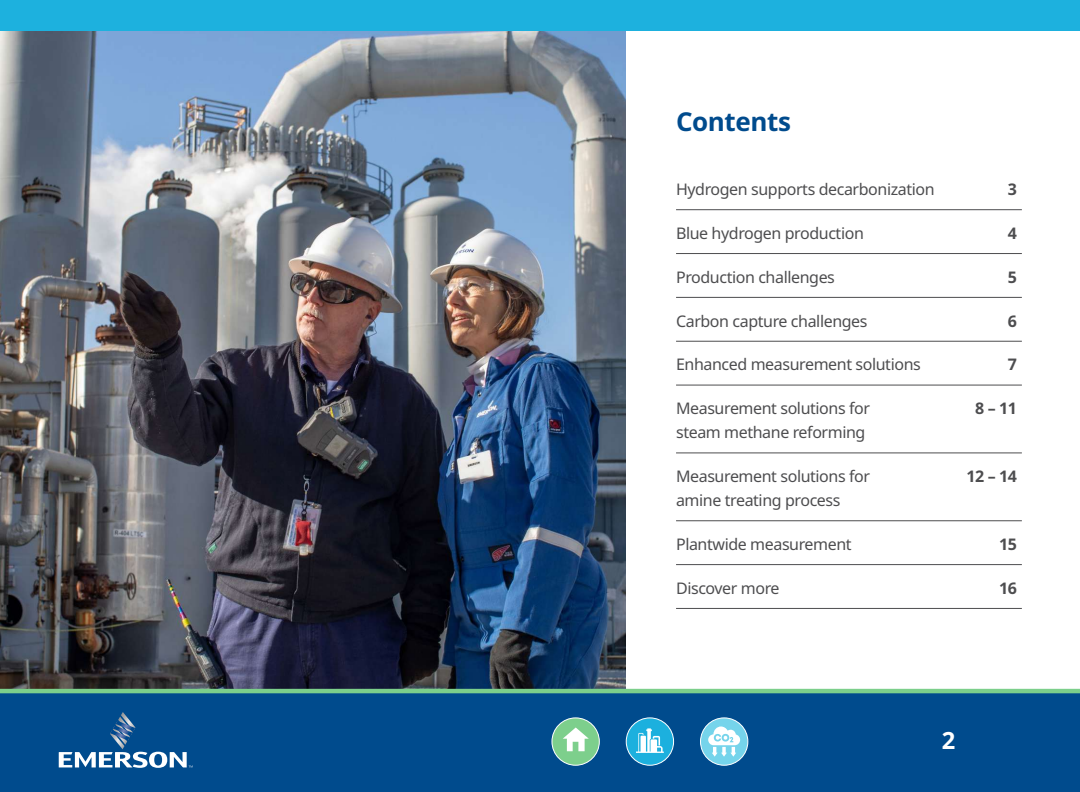
<style>
.page{position:relative;width:1080px;height:792px;background:#fff}
.page>*{position:absolute;margin:0;border:0;box-sizing:border-box;transform-origin:0 0}
.t1{font:700 26px "Noto Sans";letter-spacing:-.015em;color:#004b8d}
.t2{font:700 23.7px "Noto Sans";color:#fff}
.t3{font:16px "Noto Sans";letter-spacing:-.025em;color:#4d4d4f}
.t4{font:700 16px "Noto Sans";letter-spacing:-.025em;color:#4d4d4f}
</style>
<div class="page">
<img style="left:0;top:31px;width:625px;height:658px">
<div style="left:0;top:693px;width:1080px;height:99px;background:#004b8d"></div>
<svg style="left:59px;top:712px;width:134px;height:56px"></svg>
<div style="left:552px;top:718px;width:47px;height:47px;background:#7dcf8c;border-radius:50%"></div>
<div style="left:551px;top:717px;width:49px;height:49px;border:1px solid #fff;border-radius:50%"></div>
<svg style="left:563px;top:727px;width:26px;height:24px"></svg>
<div style="left:701px;top:718px;width:47px;height:47px;background:#75d4eb;border-radius:50%"></div>
<div style="left:700px;top:717px;width:48px;height:49px;border:1px solid #fff;border-radius:50%"></div>
<svg style="left:708px;top:727px;width:32px;height:30px"></svg>
<div style="left:626px;top:718px;width:48px;height:47px;background:#1cb0de;border-radius:50%"></div>
<div style="left:626px;top:717px;width:48px;height:49px;border:1px solid #fff;border-radius:50%"></div>
<svg style="left:636px;top:728px;width:28px;height:25px"></svg>
<div style="left:0;top:0;width:1080px;height:31px;background:#1db1de"></div>
<hr style="left:0;top:689px;width:1080px;height:4px;background:#7ccf8b">
<hr style="left:676px;top:209px;width:346px;height:1px;background:#4d4d4f">
<hr style="left:676px;top:253px;width:346px;height:1px;background:#4d4d4f">
<hr style="left:676px;top:297px;width:346px;height:1px;background:#4d4d4f">
<hr style="left:676px;top:341px;width:346px;height:1px;background:#4d4d4f">
<hr style="left:676px;top:385px;width:346px;height:1px;background:#4d4d4f">
<hr style="left:676px;top:452px;width:346px;height:1px;background:#4d4d4f">
<hr style="left:676px;top:520px;width:346px;height:1px;background:#4d4d4f">
<hr style="left:676px;top:564px;width:346px;height:1px;background:#4d4d4f">
<hr style="left:676px;top:608px;width:346px;height:1px;background:#4d4d4f">
<h1 class="t1" style="left:676px;top:107px;width:116px">Contents</h1>
<p class="t3" style="left:676px;top:180px;width:260px">Hydrogen supports decarbonization</p>
<p class="t4" style="left:1008px;top:180px;width:11px">3</p>
<p class="t3" style="left:676px;top:224px;width:189px">Blue hydrogen production</p>
<p class="t4" style="left:1008px;top:224px;width:11px">4</p>
<p class="t3" style="left:676px;top:268px;width:160px">Production challenges</p>
<p class="t4" style="left:1008px;top:268px;width:11px">5</p>
<p class="t3" style="left:676px;top:312px;width:193px">Carbon capture challenges</p>
<p class="t4" style="left:1008px;top:312px;width:11px">6</p>
<p class="t3" style="left:676px;top:356px;width:246px">Enhanced measurement solutions</p>
<p class="t4" style="left:1008px;top:356px;width:11px">7</p>
<p class="t3" style="left:676px;top:399px;width:196px">Measurement solutions for</p>
<p class="t4" style="left:975px;top:399px;width:43px">8 – 11</p>
<p class="t3" style="left:676px;top:423px;width:191px">steam methane reforming</p>
<p class="t3" style="left:676px;top:467px;width:196px">Measurement solutions for</p>
<p class="t4" style="left:967px;top:467px;width:52px">12 – 14</p>
<p class="t3" style="left:676px;top:491px;width:166px">amine treating process</p>
<p class="t3" style="left:676px;top:535px;width:177px">Plantwide measurement</p>
<p class="t4" style="left:999px;top:535px;width:19px">15</p>
<p class="t3" style="left:676px;top:579px;width:105px">Discover more</p>
<p class="t4" style="left:999px;top:579px;width:19px">16</p>
<h2 class="t2" style="left:942px;top:727px;width:15px">2</h2>
</div>
